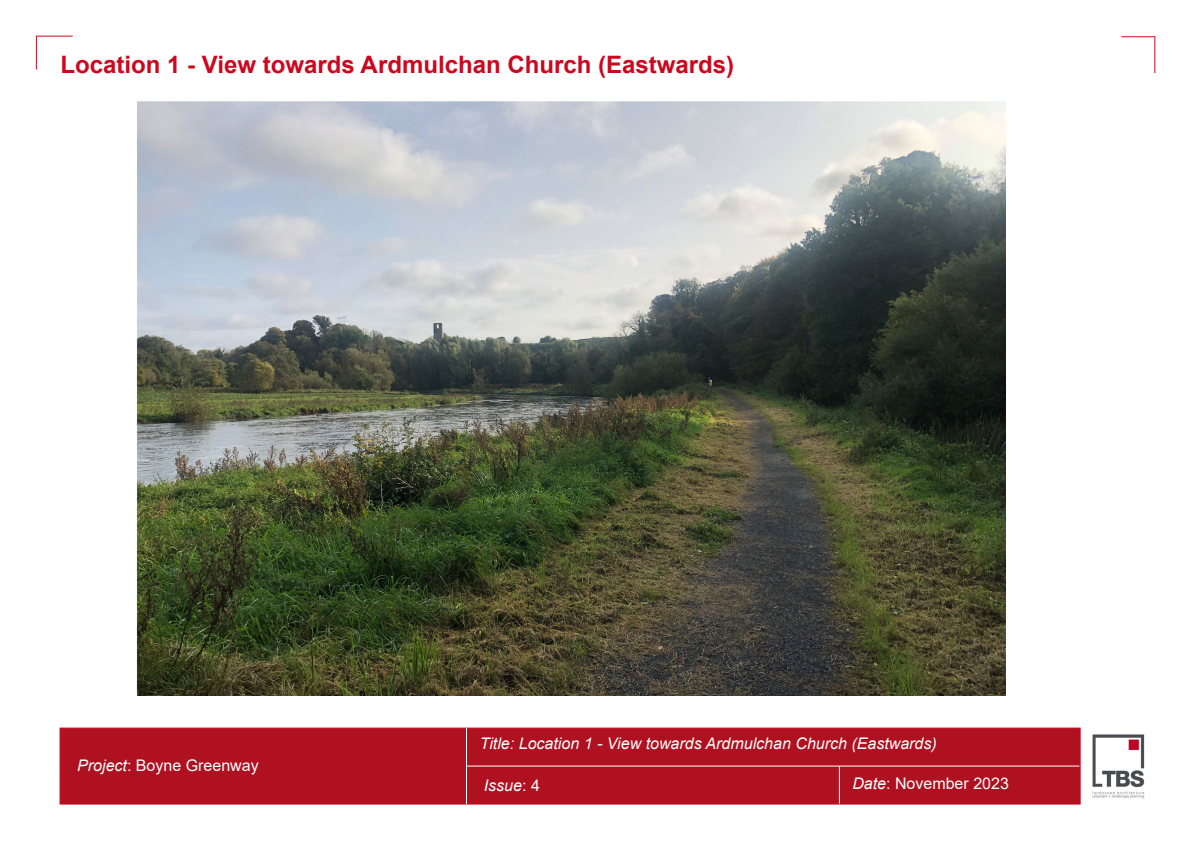
<style>
.page{position:relative;width:1191px;height:842px;background:#fff}
.page>*{position:absolute;margin:0;border:0;box-sizing:border-box;transform-origin:0 0}
.t1{font:700 24px "Arial";color:#cd071e}
.t2{font:italic 16px "Arial";color:#fff}
.t3{font:16px "Arial";color:#fff}
.s1{font-style:italic}
.s2{font-style:normal}
</style>
<div class="page">
<div style="left:60px;top:728px;width:1020px;height:76px;background:#af1120;border:1px solid #cd071e"></div>
<hr style="left:466px;top:765px;width:613px;height:1px;background:#fff">
<hr style="left:466px;top:728px;width:1px;height:76px;background:#fff">
<hr style="left:839px;top:766px;width:1px;height:37px;background:#fff">
<img style="left:136px;top:101px;width:870px;height:595px">
<hr style="left:36px;top:36px;width:1px;height:34px;background:#cd071e">
<hr style="left:1121px;top:37px;width:33px;height:1px;background:#cd071e">
<hr style="left:36px;top:36px;width:37px;height:1px;background:#cd071e">
<hr style="left:1154px;top:36px;width:1px;height:37px;background:#cd071e">
<img style="left:1092px;top:734px;width:53px;height:65px">
<h1 class="t1" style="left:60px;top:48px;width:675px">Location 1 - View towards Ardmulchan Church (Eastwards)</h1>
<p class="t3" style="left:77px;top:754px;width:183px"><span class="s1">Project</span>: Boyne Greenway</p>
<p class="t2" style="left:480px;top:733px;width:458px">Title: Location 1 - View towards Ardmulchan Church (Eastwards)</p>
<p class="t2" style="left:484px;top:775px;width:58px">Issue<span class="s2">: 4</span></p>
<p class="t3" style="left:852px;top:773px;width:158px"><span class="s1">Date</span>: November 2023</p>
</div>
